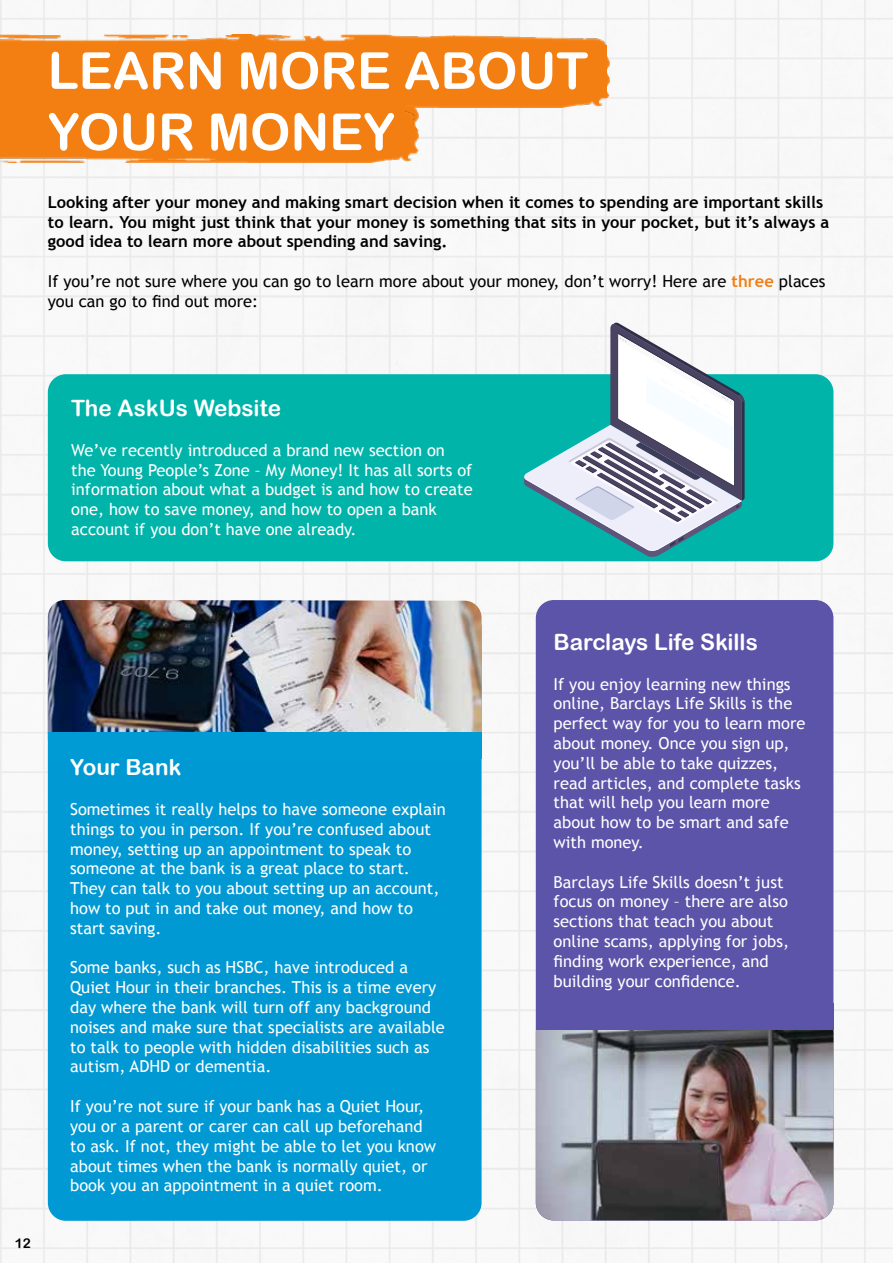
<style>
.page{position:relative;width:893px;height:1263px;background:#fff}
.page>*{position:absolute;margin:0;border:0;box-sizing:border-box;transform-origin:0 0}
.t1{font:51px/61.2px "Arial Rounded MT Bold";color:#fff}
.t2{font:22.5px "Arial Rounded MT Bold";color:#fff}
.t3{font:16.5px/19.8px "Trebuchet MS";color:#fff}
.t4{font:700 16.5px/19.8px "Trebuchet MS";color:#000}
.t5{font:16.5px/19.8px "Trebuchet MS";color:#000}
.t6{font:13.5px "Arial Rounded MT Bold";color:#000}
.s1{font-weight:700;color:#f37f13}
</style>
<div class="page">
<img style="left:0;top:0;width:893px;height:1263px">
<img style="left:0;top:35px;width:609px;height:17px">
<img style="left:0;top:107px;width:418px;height:56px">
<img style="left:405px;top:52px;width:204px;height:55px">
<div style="left:0;top:45px;width:405px;height:109px;background:#f37f13"></div>
<div style="left:48px;top:609px;width:434px;height:612px;background:#0099d4;border-radius:18px"></div>
<div style="left:536px;top:600px;width:297px;height:620px;background:#5c54a8;border-radius:18px"></div>
<div style="left:173px;top:45px;width:433px;height:51px;background:#f37f13"></div>
<div style="left:48px;top:374px;width:785px;height:187px;background:#00b4a9;border-radius:18px"></div>
<img style="left:48px;top:600px;width:434px;height:132px">
<svg style="left:523px;top:322px;width:222px;height:235px"></svg>
<img style="left:536px;top:1030px;width:297px;height:190px">
<h1 class="t1" style="left:48px;top:40px;width:542px">LEARN MORE ABOUT<br>YOUR MONEY</h1>
<p class="t4" style="left:48px;top:192px;width:783px">Looking after your money and making smart decision when it comes to spending are important skills to learn. You might just think that your money is something that sits in your pocket, but it’s always a good idea to learn more about spending and saving.</p>
<p class="t5" style="left:48px;top:271px;width:779px">If you’re not sure where you can go to learn more about your money, don’t worry! Here are <span class="s1">three</span> places you can go to find out more:</p>
<h2 class="t2" style="left:71px;top:395px;width:211px">The AskUs Website</h2>
<p class="t3" style="left:71px;top:440px;width:403px">We’ve recently introduced a brand new section on the Young People’s Zone – My Money! It has all sorts of information about what a budget is and how to create one, how to save money, and how to open a bank account if you don’t have one already.</p>
<p class="t6" style="left:15px;top:1235px;width:18px">12</p>
<h2 class="t2" style="left:70px;top:754px;width:113px">Your Bank</h2>
<p class="t3" style="left:70px;top:799px;width:377px">Sometimes it really helps to have someone explain things to you in person. If you’re confused about money, setting up an appointment to speak to someone at the bank is a great place to start.<br>They can talk to you about setting up an account, how to put in and take out money, and how to start saving.</p>
<p class="t3" style="left:70px;top:958px;width:376px">Some banks, such as HSBC, have introduced a Quiet Hour in their branches. This is a time every day where the bank will turn off any background noises and make sure that specialists are available to talk to people with hidden disabilities such as autism, ADHD or dementia.</p>
<p class="t3" style="left:70px;top:1096px;width:367px">If you’re not sure if your bank has a Quiet Hour, you or a parent or carer can call up beforehand to ask. If not, they might be able to let you know about times when the bank is normally quiet, or book you an appointment in a quiet room.</p>
<h2 class="t2" style="left:554px;top:629px;width:206px">Barclays Life Skills</h2>
<p class="t3" style="left:554px;top:674px;width:253px">If you enjoy learning new things online, Barclays Life Skills is the perfect way for you to learn more about money. Once you sign up, you’ll be able to take quizzes, read articles, and complete tasks that will help you learn more about how to be smart and safe with money.</p>
<p class="t3" style="left:554px;top:872px;width:237px">Barclays Life Skills doesn’t just focus on money – there are also sections that teach you about online scams, applying for jobs, finding work experience, and building your confidence.</p>
</div>
